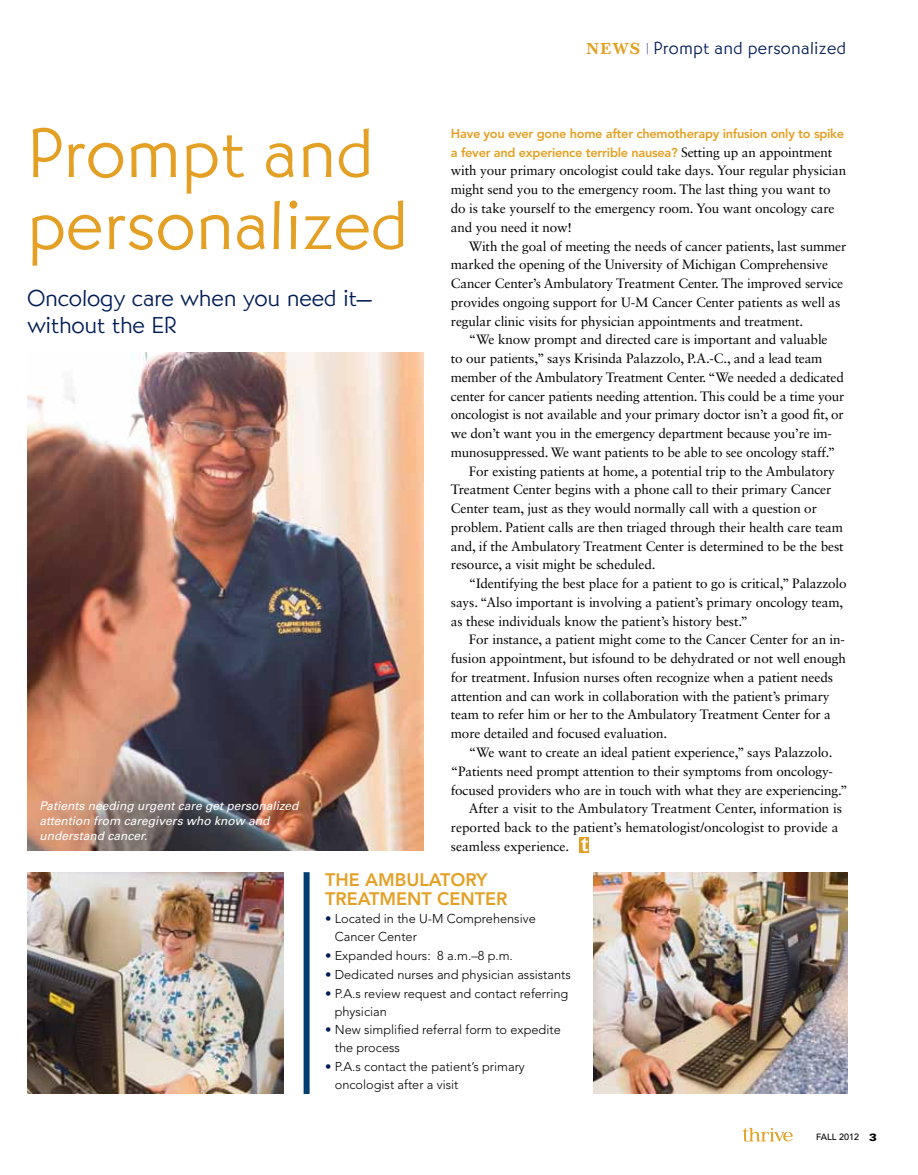
<style>
.page{position:relative;width:918px;height:1175px;background:#fff}
.page>*{position:absolute;margin:0;border:0;box-sizing:border-box;transform-origin:0 0}
.t1{font:300 72px/72px "Bernhard Gothic";color:#e4a024}
.t2{font:300 24px/27px "Bernhard Gothic";letter-spacing:-.02em;color:#001c58}
.t3{font:800 18px "Avenir LT Std";color:#e4a024}
.t4{font:300 18px "Bernhard Gothic";letter-spacing:.015em;color:#001c58}
.t5{font:13.5px/18.8px "Sabon LT Std";letter-spacing:-.01em;color:#000}
.t6{font:300 12.75px/18px "Avenir LT Std";color:#000}
.t7{font:800 12.75px/18.8px "Avenir LT Std";letter-spacing:-.02em;color:#e4a024}
.t8{font:italic 12px/15px "Univers LT Std";color:#fff}
.t9{font:500 9px "Avenir LT Std";color:#000}
.s1{font-family:"Appleyard";font-weight:500;font-size:16.5px;color:#e4a024}
.s2{font-size:13.5px}
.s3{font-family:"Sabon LT Std";font-weight:400;font-size:13.5px;color:#000}
.s4{color:#001c58}
.s5{font-family:"Univers LT Std";font-weight:900;font-size:10.5px}
</style>
<div class="page">
<img style="left:27px;top:352px;width:397px;height:498px">
<img style="left:593px;top:872px;width:255px;height:222px">
<div style="left:580px;top:837px;width:9px;height:15px;background:#e4a024"></div>
<svg style="left:581px;top:838px;width:7px;height:13px"></svg>
<div style="left:304px;top:872px;width:6px;height:222px;background:#003d71"></div>
<img style="left:27px;top:872px;width:257px;height:222px">
<svg style="left:743px;top:1127px;width:50px;height:14px"></svg>
<h3 class="t4" style="left:586px;top:38px;width:261px"><span class="s1">NEWS</span> <span class="s2">|</span> Prompt and personalized</h3>
<h1 class="t1" style="left:27px;top:116px;width:383px">Prompt and personalized</h1>
<h2 class="t2" style="left:27px;top:284px;width:346px">Oncology care when you need it— without the ER</h2>
<p class="t7" style="left:451px;top:124px;width:395px">Have you ever gone home after chemotherapy infusion only to spike a fever and experience terrible nausea? <span class="s3">Setting up an appointment</span></p>
<p class="t5" style="left:451px;top:161px;width:397px">with your primary oncologist could take days. Your regular physician might send you to the emergency room. The last thing you want to do is take yourself to the emergency room. You want oncology care and you need it now!</p>
<p class="t5" style="left:451px;top:236px;width:397px;text-indent:18px">With the goal of meeting the needs of cancer patients, last summer marked the opening of the University of Michigan Comprehensive Cancer Center’s Ambulatory Treatment Center. The improved service provides ongoing support for U-M Cancer Center patients as well as regular clinic visits for physician appointments and treatment.</p>
<p class="t5" style="left:469px;top:330px;width:360px">“We know prompt and directed care is important and valuable</p>
<p class="t5" style="left:451px;top:349px;width:373px">to our patients,” says Krisinda Palazzolo, P.A.-C., and a lead team</p>
<p class="t5" style="left:451px;top:367px;width:394px">member of the Ambulatory Treatment Center. “We needed a dedicated</p>
<p class="t5" style="left:451px;top:386px;width:395px">center for cancer patients needing attention. This could be a time your</p>
<p class="t5" style="left:451px;top:405px;width:394px">oncologist is not available and your primary doctor isn’t a good fit, or</p>
<p class="t5" style="left:451px;top:424px;width:383px">we don’t want you in the emergency department because you’re im-</p>
<p class="t5" style="left:451px;top:442px;width:386px">munosuppressed. We want patients to be able to see oncology staff.”</p>
<p class="t5" style="left:469px;top:461px;width:368px">For existing patients at home, a potential trip to the Ambulatory</p>
<p class="t5" style="left:451px;top:480px;width:382px">Treatment Center begins with a phone call to their primary Cancer</p>
<p class="t5" style="left:451px;top:499px;width:368px">Center team, just as they would normally call with a question or</p>
<p class="t5" style="left:451px;top:517px;width:394px">problem. Patient calls are then triaged through their health care team</p>
<p class="t5" style="left:451px;top:536px;width:394px">and, if the Ambulatory Treatment Center is determined to be the best</p>
<p class="t5" style="left:451px;top:555px;width:206px">resource, a visit might be scheduled.</p>
<p class="t5" style="left:469px;top:574px;width:379px">“Identifying the best place for a patient to go is critical,” Palazzolo</p>
<p class="t5" style="left:451px;top:592px;width:394px">says. “Also important is involving a patient’s primary oncology team,</p>
<p class="t5" style="left:451px;top:611px;width:299px">as these individuals know the patient’s history best.”</p>
<p class="t5" style="left:469px;top:630px;width:378px">For instance, a patient might come to the Cancer Center for an in-</p>
<p class="t5" style="left:451px;top:649px;width:396px">fusion appointment, but isfound to be dehydrated or not well enough</p>
<p class="t5" style="left:451px;top:667px;width:384px">for treatment. Infusion nurses often recognize when a patient needs</p>
<p class="t5" style="left:451px;top:686px;width:380px">attention and can work in collaboration with the patient’s primary</p>
<p class="t5" style="left:451px;top:705px;width:382px">team to refer him or her to the Ambulatory Treatment Center for a</p>
<p class="t5" style="left:451px;top:724px;width:218px">more detailed and focused evaluation.</p>
<p class="t5" style="left:469px;top:742px;width:365px">“We want to create an ideal patient experience,” says Palazzolo.</p>
<p class="t5" style="left:451px;top:761px;width:384px">“Patients need prompt attention to their symptoms from oncology-</p>
<p class="t5" style="left:451px;top:780px;width:398px">focused providers who are in touch with what they are experiencing.”</p>
<p class="t5" style="left:469px;top:799px;width:375px">After a visit to the Ambulatory Treatment Center, information is</p>
<p class="t5" style="left:451px;top:817px;width:389px">reported back to the patient’s hematologist/oncologist to provide a</p>
<p class="t5" style="left:451px;top:836px;width:120px">seamless experience.</p>
<h3 class="t3" style="left:325px;top:869px;width:129px">The Am bulator</h3>
<h3 class="t3" style="left:476px;top:869px;width:13px">y</h3>
<h3 class="t3" style="left:325px;top:887px;width:58px">Treatment</h3>
<h3 class="t3" style="left:437px;top:887px;width:25px">Center</h3>
<p class="t6" style="left:335px;top:910px;width:203px;text-indent:-10px"><span class="s4">•</span> Located in the U-M Comprehensive<br>Cancer Center</p>
<p class="t6" style="left:325px;top:946px;width:189px"><span class="s4">•</span> Expanded hours: 8 a.m.–8 p.m.</p>
<p class="t6" style="left:325px;top:965px;width:247px"><span class="s4">•</span> Dedicated nurses and physician assistants</p>
<p class="t6" style="left:335px;top:984px;width:235px;text-indent:-10px"><span class="s4">•</span> P.A.s review request and contact referring physician</p>
<p class="t6" style="left:335px;top:1021px;width:228px;text-indent:-10px"><span class="s4">•</span> New simplified referral form to expedite the process</p>
<p class="t6" style="left:335px;top:1057px;width:192px;text-indent:-10px"><span class="s4">•</span> P.A.s contact the patient’s primary oncologist after a visit</p>
<p class="t8" style="left:39px;top:798px;width:261px">Patients needing urgent care get personalized attention from caregivers who know and understand cancer.</p>
<p class="t9" style="left:816px;top:1131px;width:62px">FALL 2012 <span class="s5">3</span></p>
</div>
